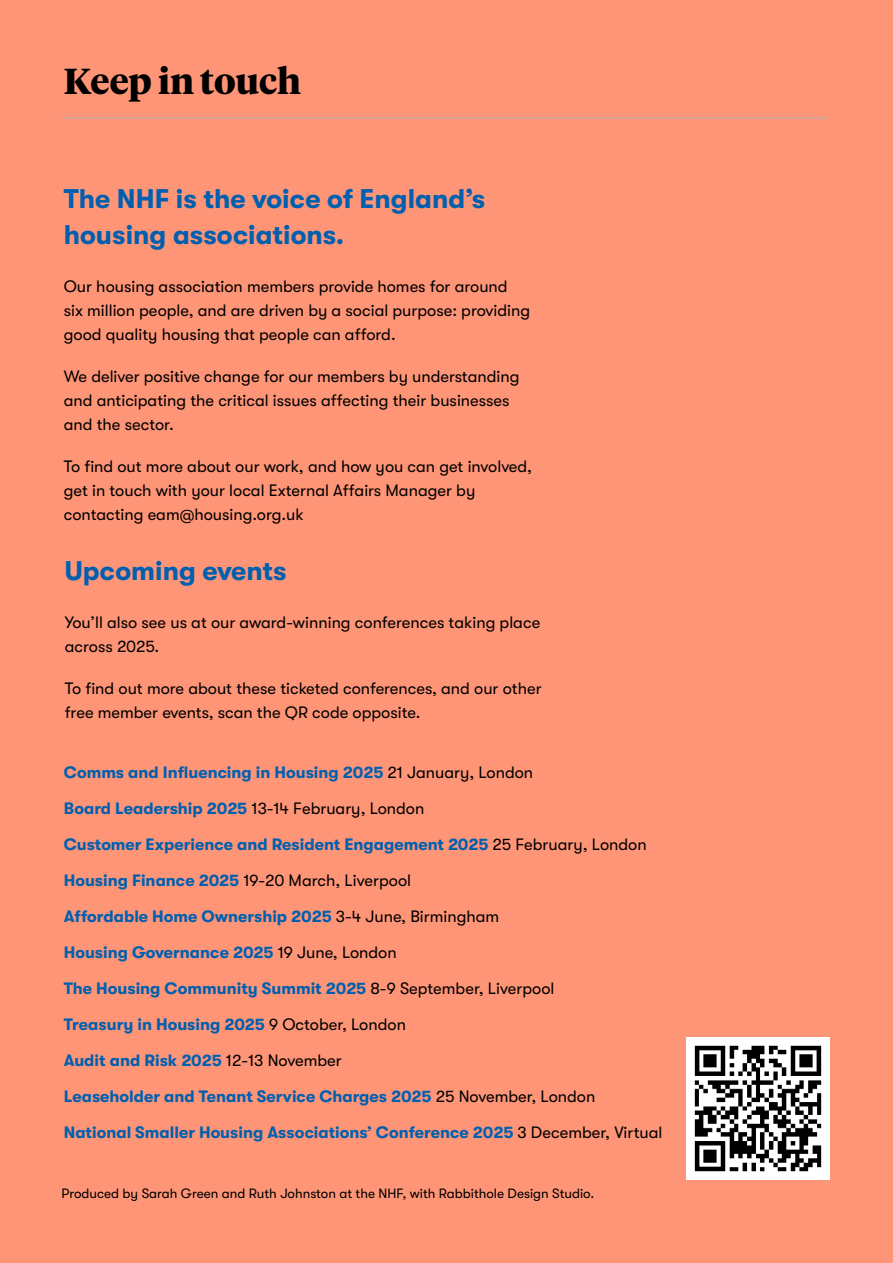
<style>
.page{position:relative;width:893px;height:1263px;background:#ff9577}
.page>*{position:absolute;margin:0;border:0;box-sizing:border-box;transform-origin:0 0}
.t1{font:700 36px "Tiempos Headline";color:#000}
.t2{font:700 27px/36px "GT Walsheim";color:#0060af}
.t3{font:16.5px/24px "GT Walsheim";color:#000}
.t4{font:700 16.5px/36px "GT Walsheim";color:#0060af}
.t5{font:13.5px "GT Walsheim";color:#000}
.s1{font-weight:400;color:#000}
</style>
<div class="page">
<hr style="left:63px;top:118px;width:765px;height:1px;background:#b5b4b4">
<img style="left:687px;top:1037px;width:142px;height:143px">
<h1 class="t1" style="left:64px;top:56px;width:239px">Keep in touch</h1>
<h2 class="t2" style="left:64px;top:180px;width:423px">The NHF is the voice of England’s housing associations.</h2>
<p class="t3" style="left:64px;top:274px;width:468px">Our housing association members provide homes for around six million people, and are driven by a social purpose: providing good quality housing that people can afford.</p>
<p class="t3" style="left:64px;top:364px;width:457px">We deliver positive change for our members by understanding and anticipating the critical issues affecting their businesses and the sector.</p>
<p class="t3" style="left:64px;top:454px;width:470px">To find out more about our work, and how you can get involved, get in touch with your local External Affairs Manager by contacting eam@housing.org.uk</p>
<h2 class="t2" style="left:65px;top:552px;width:223px">Upcoming events</h2>
<p class="t3" style="left:65px;top:610px;width:477px">You’ll also see us at our award-winning conferences taking place across 2025.</p>
<p class="t3" style="left:65px;top:676px;width:478px">To find out more about these ticketed conferences, and our other free member events, scan the QR code opposite.</p>
<p class="t4" style="left:64px;top:754px;width:600px">Comms and Influencing in Housing 2025 <span class="s1">21 January, London<br></span>Board Leadership 2025 <span class="s1">13-14 February, London<br></span>Customer Experience and Resident Engagement 2025 <span class="s1">25 February, London </span>Housing Finance 2025 <span class="s1">19-20 March, Liverpool<br></span>Affordable Home Ownership 2025 <span class="s1">3-4 June, Birmingham<br></span>Housing Governance 2025 <span class="s1">19 June, London<br></span>The Housing Community Summit 2025 <span class="s1">8-9 September, Liverpool<br></span>Treasury in Housing 2025 <span class="s1">9 October, London<br></span>Audit and Risk 2025 <span class="s1">12-13 November<br></span>Leaseholder and Tenant Service Charges 2025 <span class="s1">25 November, London </span>National Smaller Housing Associations’ Conference 2025 <span class="s1">3 December, Virtual</span></p>
<p class="t5" style="left:62px;top:1186px;width:534px">Produced by Sarah Green and Ruth Johnston at the NHF, with Rabbithole Design Studio.</p>
</div>
